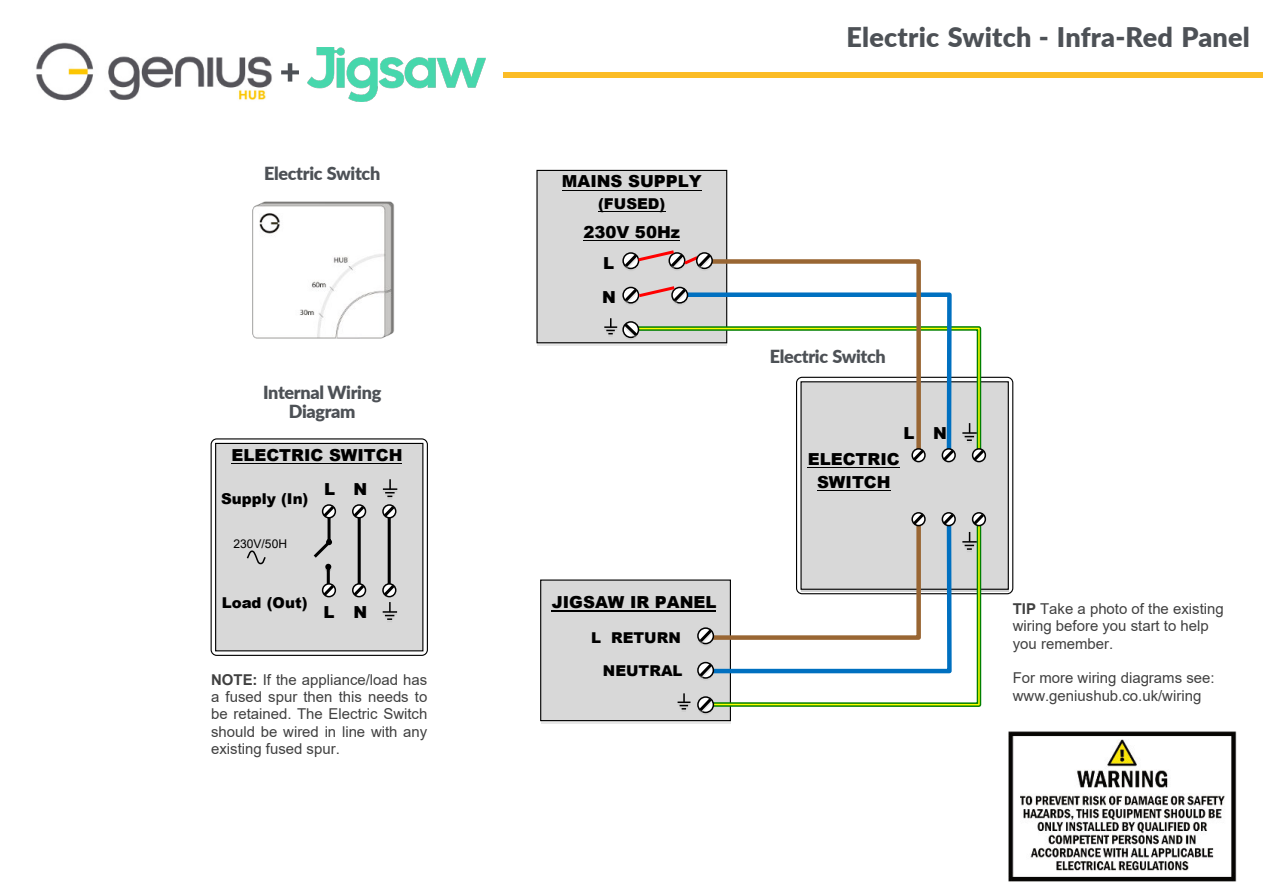
<style>
.page{position:relative;width:1263px;height:894px;background:#fff}
.page>*{position:absolute;margin:0;border:0;box-sizing:border-box;transform-origin:0 0}
.t1{font:900 27px "Lato";letter-spacing:.01em;color:#4d5156}
.t2{font:900 18px/18px "Lato";letter-spacing:-.02em;color:#4d5156;text-align:center}
.t3{font:900 16.5px/30.8px "Arial";color:#000}
.t4{font:15px/17.2px "Arial";color:#404040}
.t5{font:900 15px "Arial";color:#000}
.t6{font:12px "Arial";color:#000}
.s1{font-weight:700}
</style>
<div class="page">
<img style="left:1008px;top:731px;width:229px;height:151px">
<svg style="left:281px;top:63px;width:18px;height:19px"></svg>
<div style="left:503px;top:72px;width:760px;height:5px;background:#fbbc26"></div>
<img style="left:36px;top:42px;width:236px;height:59px">
<img style="left:307px;top:47px;width:179px;height:55px">
<img style="left:252px;top:201px;width:143px;height:138px">
<svg style="left:211px;top:438px;width:217px;height:217px"></svg>
<div style="left:215px;top:442px;width:208px;height:209px;background:#d8d8d8;border:1px solid #000"></div>
<svg style="left:246px;top:550px;width:20px;height:15px"></svg>
<hr style="left:231px;top:463px;width:171px;height:1px;background:#000">
<hr style="left:388px;top:511px;width:3px;height:76px;background:#000">
<hr style="left:358px;top:514px;width:3px;height:76px;background:#000">
<svg style="left:382px;top:479px;width:16px;height:40px"></svg>
<svg style="left:352px;top:504px;width:15px;height:15px"></svg>
<svg style="left:313px;top:504px;width:24px;height:94px"></svg>
<svg style="left:382px;top:581px;width:16px;height:39px"></svg>
<svg style="left:352px;top:581px;width:15px;height:17px"></svg>
<div style="left:796px;top:376px;width:217px;height:218px;background:#fff;border:1px solid #000;border-radius:6px"></div>
<div style="left:800px;top:381px;width:209px;height:208px;background:#d8d8d8;border:1px solid #000"></div>
<div style="left:541px;top:582px;width:189px;height:141px;background:#bfbfbf;opacity:.35"></div>
<div style="left:540px;top:579px;width:191px;height:141px;background:#d8d8d8;border:1px solid #000"></div>
<div style="left:536px;top:170px;width:191px;height:173px;background:#d8d8d8;border:1px solid #000"></div>
<hr style="left:552px;top:610px;width:164px;height:1px;background:#000">
<hr style="left:562px;top:189px;width:140px;height:1px;background:#000">
<hr style="left:598px;top:211px;width:67px;height:1px;background:#000">
<hr style="left:583px;top:240px;width:97px;height:1px;background:#000">
<hr style="left:808px;top:467px;width:92px;height:1px;background:#000">
<hr style="left:817px;top:490px;width:74px;height:1px;background:#000">
<svg style="left:715px;top:681px;width:265px;height:25px"></svg>
<svg style="left:604px;top:248px;width:383px;height:215px"></svg>
<svg style="left:678px;top:693px;width:12px;height:17px"></svg>
<svg style="left:697px;top:696px;width:18px;height:18px"></svg>
<svg style="left:696px;top:510px;width:291px;height:171px"></svg>
<p class="t2" style="left:264px;top:165px;width:118px">Electric Switch</p>
<p class="t2" style="left:263px;top:385px;width:120px">Internal Wiring<br>Diagram</p>
<p class="t3" style="left:231px;top:441px;width:173px">ELECTRIC SWITCH</p>
<p class="t5" style="left:221px;top:493px;width:89px">Supply (In)</p>
<p class="t6" style="left:233px;top:539px;width:55px">230V/50H</p>
<p class="t3" style="left:324px;top:475px;width:45px">L N</p>
<p class="t5" style="left:222px;top:596px;width:87px">Load (Out)</p>
<p class="t3" style="left:324px;top:598px;width:45px">L N</p>
<p class="t4" style="left:211px;top:672px;width:218px;text-align:justify"><span class="s1">NOTE:</span> If the appliance/load has a fused spur then this needs to be retained. The Electric Switch should be wired in line with any existing fused spur.</p>
<p class="t3" style="left:562px;top:168px;width:141px">MAINS SUPPLY</p>
<p class="t5" style="left:598px;top:198px;width:69px">(FUSED)</p>
<p class="t3" style="left:603px;top:218px;width:78px;text-indent:-20px">230V 50Hz<br>L</p>
<p class="t3" style="left:602px;top:283px;width:15px">N</p>
<p class="t3" style="left:552px;top:588px;width:166px">JIGSAW IR PANEL</p>
<p class="t5" style="left:591px;top:631px;width:91px">L RETURN</p>
<p class="t5" style="left:603px;top:665px;width:81px">NEUTRAL</p>
<h1 class="t1" style="left:847px;top:25px;width:405px">Electric Switch - Infra-Red Panel</h1>
<p class="t2" style="left:770px;top:348px;width:118px">Electric Switch</p>
<p class="t3" style="left:904px;top:419px;width:45px">L N</p>
<p class="t3" style="left:808px;top:449px;width:94px;line-height:23.2px;text-align:center">ELECTRIC<br>SWITCH</p>
<p class="t4" style="left:1013px;top:601px;width:212px"><span class="s1">TIP</span> Take a photo of the existing wiring before you start to help you remember.</p>
<p class="t4" style="left:1013px;top:670px;width:203px">For more wiring diagrams see: www.geniushub.co.uk/wiring</p>
</div>
